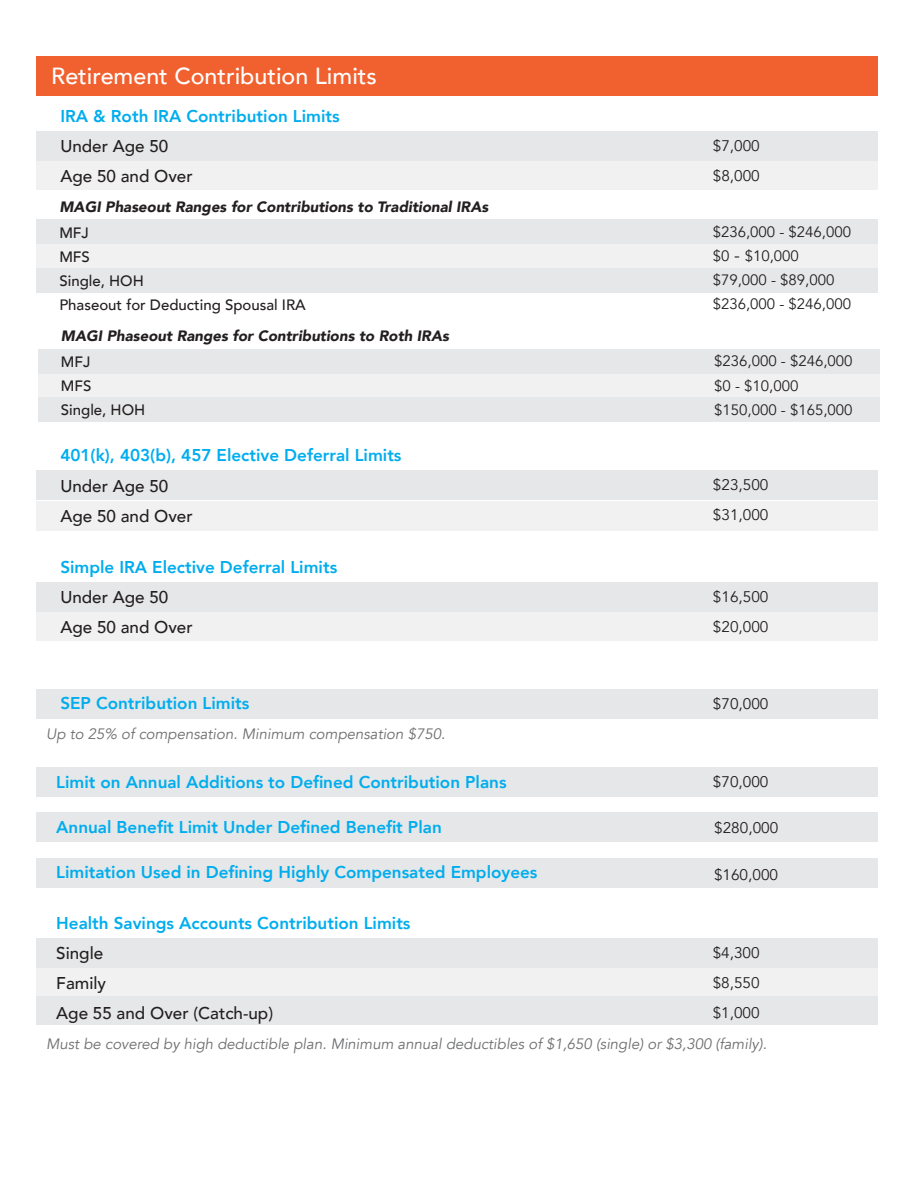
<style>
.page{position:relative;width:918px;height:1188px;background:#fff}
.page>*{position:absolute;margin:0;border:0;box-sizing:border-box;transform-origin:0 0}
.t1{font:500 23.25px "Avenir";color:#fff}
.t2{font:800 17.1px "Avenir";color:#00adee}
.t3{font:500 17.1px/29.8px "Avenir";color:#231f20}
.t4{font:15.3px/29.8px "Avenir";color:#231f20}
.t5{font:italic 15px "Avenir";color:#6d6e70}
.t6{font:15px/24.2px "Avenir";color:#231f20}
.t7{font:italic 900 15px "Avenir";color:#231f20}
.t8{font:500 15px/24px "Avenir";color:#231f20}
.s1{font-size:17.25px}
</style>
<div class="page">
<div style="left:36px;top:243px;width:842px;height:25px;background:#f1f1f2"></div>
<div style="left:36px;top:220px;width:842px;height:24px;background:#e6e7e8"></div>
<div style="left:36px;top:268px;width:842px;height:24px;background:#e6e7e8"></div>
<div style="left:36px;top:995px;width:842px;height:30px;background:#e6e7e8"></div>
<div style="left:36px;top:501px;width:842px;height:30px;background:#f1f1f2"></div>
<div style="left:36px;top:611px;width:842px;height:30px;background:#f1f1f2"></div>
<div style="left:36px;top:160px;width:842px;height:30px;background:#f1f1f2"></div>
<div style="left:36px;top:57px;width:842px;height:39px;background:#f1612f"></div>
<div style="left:36px;top:131px;width:842px;height:30px;background:#e6e7e8"></div>
<div style="left:36px;top:470px;width:842px;height:30px;background:#e6e7e8"></div>
<div style="left:36px;top:582px;width:842px;height:30px;background:#e6e7e8"></div>
<div style="left:36px;top:689px;width:842px;height:30px;background:#e6e7e8"></div>
<div style="left:36px;top:812px;width:842px;height:30px;background:#e6e7e8"></div>
<div style="left:36px;top:767px;width:842px;height:30px;background:#e6e7e8"></div>
<div style="left:36px;top:858px;width:842px;height:30px;background:#e6e7e8"></div>
<div style="left:36px;top:966px;width:842px;height:30px;background:#f1f1f2"></div>
<div style="left:36px;top:938px;width:842px;height:30px;background:#e6e7e8"></div>
<div style="left:38px;top:373px;width:841px;height:24px;background:#f1f1f2"></div>
<div style="left:38px;top:349px;width:841px;height:24px;background:#e6e7e8"></div>
<div style="left:38px;top:398px;width:841px;height:24px;background:#e6e7e8"></div>
<h1 class="t1" style="left:51px;top:56px;width:327px">Retirement Contribution Limits</h1>
<p class="t2" style="left:60px;top:102px;width:281px">IRA &amp; Roth IRA Contribution Limits</p>
<p class="t3" style="left:60px;top:130px;width:134px">Under Age 50<br>Age 50 and Over</p>
<p class="t7" style="left:59px;top:194px;width:431px">MAGI Phaseout Ranges for Contributions to Traditional IRAs</p>
<p class="t8" style="left:59px;top:219px;width:86px">MFJ<br>MFS<br>Single, HOH</p>
<p class="t8" style="left:59px;top:292px;width:248px">Phaseout for Deducting Spousal IRA</p>
<p class="t4" style="left:713px;top:131px;width:48px">$7,000 $8,000</p>
<p class="t6" style="left:713px;top:220px;width:140px">$236,000 - $246,000 $0 <span class="s1">-</span> $10,000 $79,000 - $89,000 $236,000 - $246,000</p>
<p class="t7" style="left:61px;top:324px;width:390px">MAGI Phaseout Ranges for Contributions to Roth IRAs</p>
<p class="t8" style="left:61px;top:349px;width:86px">MFJ<br>MFS<br>Single, HOH</p>
<p class="t6" style="left:714px;top:349px;width:140px">$236,000 - $246,000 $0 - $10,000 $150,000 - $165,000</p>
<p class="t2" style="left:60px;top:442px;width:343px">401(k), 403(b), 457 Elective Deferral Limits</p>
<p class="t3" style="left:60px;top:470px;width:134px">Under Age 50<br>Age 50 and Over</p>
<p class="t2" style="left:60px;top:554px;width:278px">Simple IRA Elective Deferral Limits</p>
<p class="t3" style="left:60px;top:582px;width:134px">Under Age 50<br>Age 50 and Over</p>
<p class="t2" style="left:60px;top:690px;width:190px">SEP Contribution Limits</p>
<p class="t4" style="left:713px;top:470px;width:57px">$23,500 $31,000</p>
<p class="t4" style="left:713px;top:582px;width:57px">$16,500 $20,000</p>
<p class="t4" style="left:713px;top:689px;width:57px">$70,000</p>
<p class="t5" style="left:46px;top:725px;width:400px">Up to 25% of compensation. Minimum compensation $750.</p>
<p class="t2" style="left:56px;top:769px;width:452px">Limit on Annual Additions to Defined Contribution Plans</p>
<p class="t2" style="left:56px;top:814px;width:387px">Annual Benefit Limit Under Defined Benefit Plan</p>
<p class="t2" style="left:56px;top:859px;width:483px">Limitation Used in Defining Highly Compensated Employees</p>
<p class="t2" style="left:56px;top:910px;width:356px">Health Savings Accounts Contribution Limits</p>
<p class="t3" style="left:56px;top:937px;width:218px">Single<br>Family<br>Age 55 and Over (Catch-up)</p>
<p class="t5" style="left:46px;top:1035px;width:722px">Must be covered by high deductible plan. Minimum annual deductibles of $1,650 (single) or $3,300 (family).</p>
<p class="t4" style="left:713px;top:768px;width:57px">$70,000</p>
<p class="t4" style="left:714px;top:813px;width:66px">$280,000</p>
<p class="t4" style="left:714px;top:860px;width:66px">$160,000</p>
<p class="t4" style="left:713px;top:938px;width:48px;text-align:justify">$4,300 $8,550 $1,000</p>
</div>
